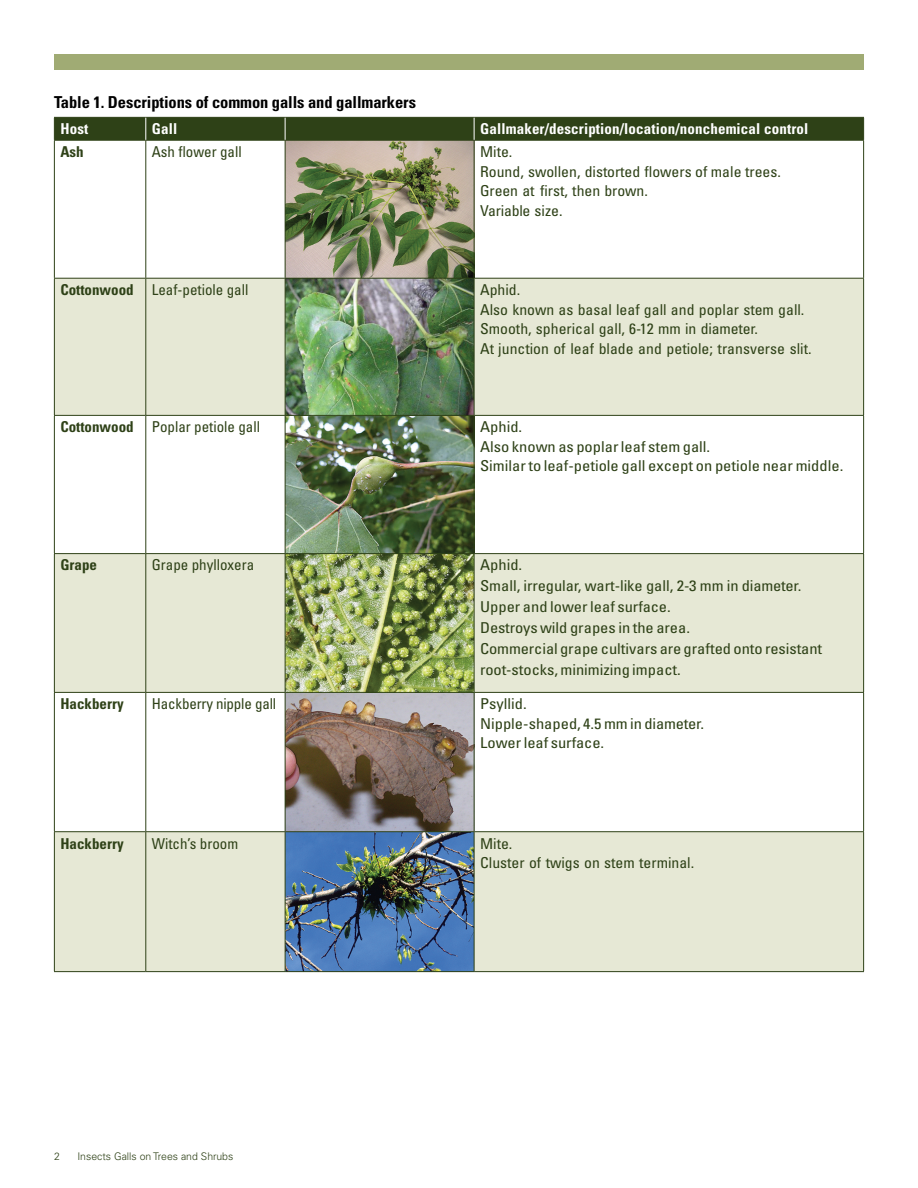
<style>
.page{position:relative;width:918px;height:1188px;background:#fff}
.page>*{position:absolute;margin:0;border:0;box-sizing:border-box;transform-origin:0 0}
.body_copy{font:700 condensed 16.5px "Univers LT Std";letter-spacing:-.005em;color:#000}
.subhead{font:condensed 15px/21px "Univers LT Std";color:#2e4117;scale:1.1 1}
.subhead-2{font:condensed 15px/19.5px "Univers LT Std";color:#2e4117;scale:1.05 1}
.subhead-3{font:condensed 15px "Univers LT Std";color:#2e4117}
.subhead-4{font:700 condensed 15px "Univers LT Std";letter-spacing:.01em;color:#fff}
.subhead-5{font:700 condensed 15px "Univers LT Std";color:#2e4117}
.t1{font:300 10.5px "Univers LT Std";color:#2e4117}
</style>
<div class="page">
<img style="left:286px;top:141px;width:188px;height:137px">
<div style="left:54px;top:54px;width:810px;height:15px;background:#a0ab74"></div>
<img style="left:55px;top:279px;width:808px;height:692px">
<hr style="left:54px;top:141px;width:1px;height:137px;background:#2e4117">
<hr style="left:145px;top:141px;width:1px;height:137px;background:#2e4117">
<hr style="left:285px;top:141px;width:1px;height:137px;background:#2e4117">
<hr style="left:474px;top:141px;width:1px;height:137px;background:#2e4117">
<hr style="left:863px;top:141px;width:1px;height:137px;background:#2e4117">
<hr style="left:54px;top:278px;width:92px;height:1px;background:#2e4117">
<hr style="left:54px;top:279px;width:1px;height:136px;background:#2e4117">
<hr style="left:146px;top:278px;width:139px;height:1px;background:#2e4117">
<hr style="left:145px;top:279px;width:1px;height:136px;background:#2e4117">
<hr style="left:285px;top:278px;width:189px;height:1px;background:#2e4117">
<hr style="left:285px;top:279px;width:1px;height:136px;background:#2e4117">
<hr style="left:474px;top:278px;width:390px;height:1px;background:#2e4117">
<hr style="left:474px;top:279px;width:1px;height:136px;background:#2e4117">
<hr style="left:863px;top:279px;width:1px;height:136px;background:#2e4117">
<hr style="left:54px;top:415px;width:92px;height:1px;background:#2e4117">
<hr style="left:54px;top:416px;width:1px;height:137px;background:#2e4117">
<hr style="left:146px;top:415px;width:139px;height:1px;background:#2e4117">
<hr style="left:145px;top:416px;width:1px;height:137px;background:#2e4117">
<hr style="left:285px;top:415px;width:189px;height:1px;background:#2e4117">
<hr style="left:285px;top:416px;width:1px;height:137px;background:#2e4117">
<hr style="left:474px;top:415px;width:390px;height:1px;background:#2e4117">
<hr style="left:474px;top:416px;width:1px;height:137px;background:#2e4117">
<hr style="left:863px;top:416px;width:1px;height:137px;background:#2e4117">
<hr style="left:54px;top:553px;width:92px;height:1px;background:#2e4117">
<hr style="left:54px;top:554px;width:1px;height:138px;background:#2e4117">
<hr style="left:146px;top:553px;width:139px;height:1px;background:#2e4117">
<hr style="left:145px;top:554px;width:1px;height:138px;background:#2e4117">
<hr style="left:285px;top:553px;width:189px;height:1px;background:#2e4117">
<hr style="left:285px;top:554px;width:1px;height:138px;background:#2e4117">
<hr style="left:474px;top:553px;width:390px;height:1px;background:#2e4117">
<hr style="left:474px;top:554px;width:1px;height:138px;background:#2e4117">
<hr style="left:863px;top:554px;width:1px;height:138px;background:#2e4117">
<hr style="left:54px;top:692px;width:92px;height:1px;background:#2e4117">
<hr style="left:54px;top:693px;width:1px;height:138px;background:#2e4117">
<hr style="left:146px;top:692px;width:139px;height:1px;background:#2e4117">
<hr style="left:145px;top:693px;width:1px;height:138px;background:#2e4117">
<hr style="left:285px;top:692px;width:189px;height:1px;background:#2e4117">
<hr style="left:285px;top:693px;width:1px;height:138px;background:#2e4117">
<hr style="left:474px;top:692px;width:390px;height:1px;background:#2e4117">
<hr style="left:474px;top:693px;width:1px;height:138px;background:#2e4117">
<hr style="left:863px;top:693px;width:1px;height:138px;background:#2e4117">
<hr style="left:54px;top:831px;width:92px;height:1px;background:#2e4117">
<hr style="left:54px;top:832px;width:1px;height:139px;background:#2e4117">
<hr style="left:146px;top:831px;width:139px;height:1px;background:#2e4117">
<hr style="left:145px;top:832px;width:1px;height:139px;background:#2e4117">
<hr style="left:285px;top:831px;width:189px;height:1px;background:#2e4117">
<hr style="left:285px;top:832px;width:1px;height:139px;background:#2e4117">
<hr style="left:474px;top:831px;width:390px;height:1px;background:#2e4117">
<hr style="left:474px;top:832px;width:1px;height:139px;background:#2e4117">
<hr style="left:863px;top:832px;width:1px;height:139px;background:#2e4117">
<hr style="left:54px;top:140px;width:92px;height:1px;background:#2e4117">
<hr style="left:146px;top:140px;width:139px;height:1px;background:#2e4117">
<hr style="left:285px;top:140px;width:189px;height:1px;background:#2e4117">
<hr style="left:474px;top:140px;width:390px;height:1px;background:#2e4117">
<hr style="left:54px;top:971px;width:92px;height:1px;background:#2e4117">
<hr style="left:146px;top:971px;width:139px;height:1px;background:#2e4117">
<hr style="left:285px;top:971px;width:189px;height:1px;background:#2e4117">
<hr style="left:474px;top:971px;width:390px;height:1px;background:#2e4117">
<div style="left:54px;top:117px;width:810px;height:23px;background:#2e4117"></div>
<p class="body_copy" style="left:54px;top:92px;width:364px">Table 1. Descriptions of common galls and gallmarkers</p>
<p class="subhead-4" style="left:60px;top:120px;width:29px">Host</p>
<p class="subhead-4" style="left:152px;top:120px;width:27px">Gall</p>
<p class="subhead-4" style="left:480px;top:120px;width:330px">Gallmaker/description/location/nonchemical control</p>
<p class="subhead-5" style="left:60px;top:143px;width:25px">Ash</p>
<p class="subhead-3" style="left:152px;top:142px;width:91px">Ash flower gall</p>
<p class="subhead-2" style="left:480px;top:142px;width:288px">Mite.<br>Round, swollen, distorted flowers of male trees.<br>Green at first, then brown.</p>
<p class="subhead-2" style="left:480px;top:200px;width:80px">Variable size.</p>
<p class="subhead-5" style="left:60px;top:281px;width:75px">Cottonwood</p>
<p class="subhead-3" style="left:152px;top:280px;width:98px">Leaf-petiole gall</p>
<p class="subhead-2" style="left:480px;top:280px;width:317px">Aphid.<br>Also known as basal leaf gall and poplar stem gall.<br>Smooth, spherical gall, 6-12 mm in diameter.<br>At junction of leaf blade and petiole; transverse slit.</p>
<p class="subhead-5" style="left:60px;top:418px;width:75px">Cottonwood</p>
<p class="subhead-3" style="left:152px;top:417px;width:110px">Poplar petiole gall</p>
<p class="subhead" style="left:480px;top:417px;width:332px;line-height:19.5px">Aphid.<br>Also known as poplar leaf stem gall.<br>Similar to leaf-petiole gall except on petiole near middle.</p>
<p class="subhead-5" style="left:60px;top:556px;width:38px">Grape</p>
<p class="subhead-3" style="left:152px;top:556px;width:104px">Grape phylloxera</p>
<p class="subhead" style="left:480px;top:554px;width:313px">Aphid.<br>Small, irregular, wart-like gall, 2-3 mm in diameter.<br>Upper and lower leaf surface.<br>Destroys wild grapes in the area.<br>Commercial grape cultivars are grafted onto resistant root-stocks, minimizing impact.</p>
<p class="subhead-5" style="left:60px;top:695px;width:65px">Hackberry</p>
<p class="subhead-3" style="left:152px;top:694px;width:126px">Hackberry nipple gall</p>
<p class="subhead" style="left:480px;top:694px;width:205px;line-height:19.5px">Psyllid.<br>Nipple-shaped, 4.5 mm in diameter.<br>Lower leaf surface.</p>
<p class="subhead-5" style="left:60px;top:834px;width:65px">Hackberry</p>
<p class="subhead-3" style="left:152px;top:834px;width:88px">Witch’s broom</p>
<p class="subhead-2" style="left:480px;top:833px;width:206px">Mite.<br>Cluster of twigs on stem terminal.</p>
<p class="t1" style="left:54px;top:1150px;width:7px">2</p>
<p class="t1" style="left:77px;top:1150px;width:157px">Insects Galls on Trees and Shrubs</p>
</div>
